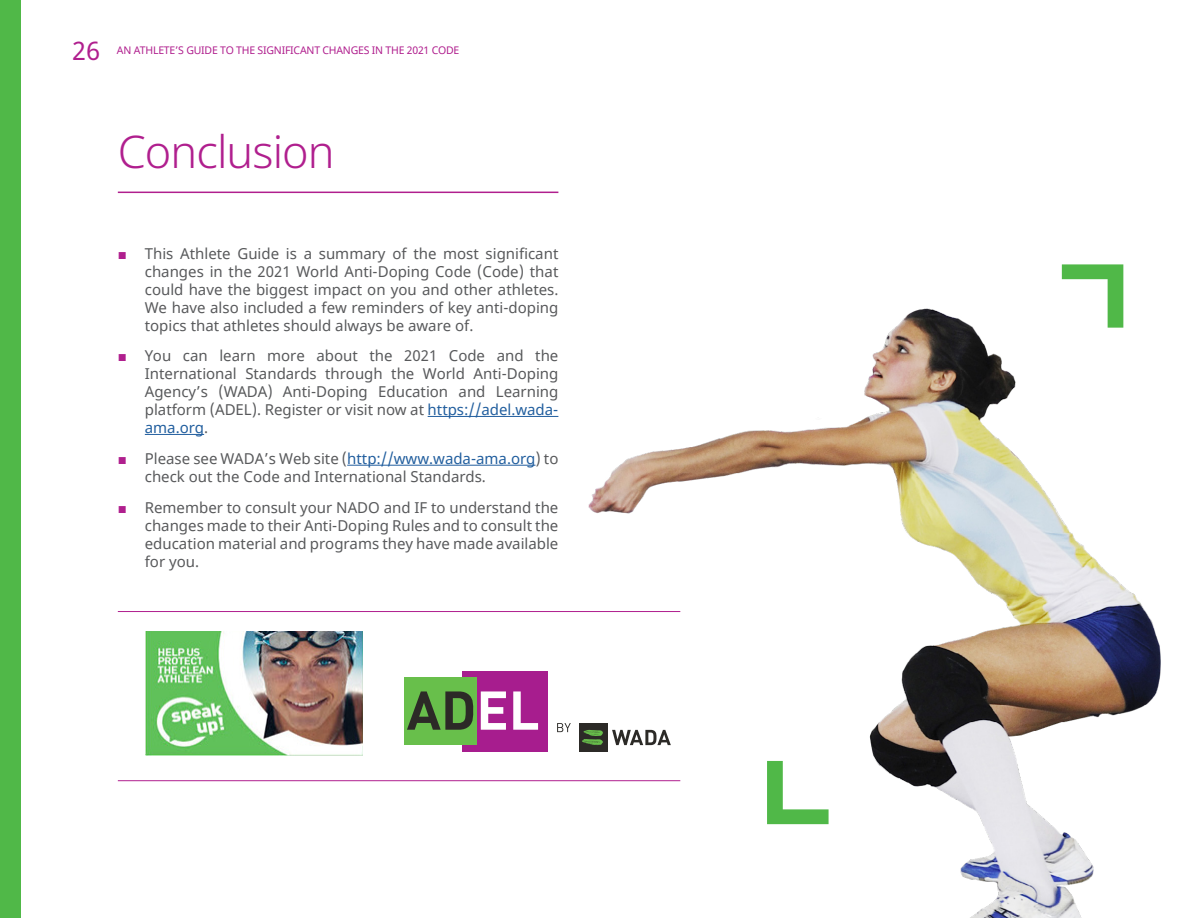
<style>
.page{position:relative;width:1188px;height:918px;background:#fff}
.page>*{position:absolute;margin:0;border:0;box-sizing:border-box;transform-origin:0 0}
.t1{font:300 45px "Noto Sans";letter-spacing:-.02em;color:#b01f8e}
.t2{font:25.5px "Noto Sans";color:#b01f8e}
.t3{font:15px/18px "Noto Sans";color:#58595b;text-align:justify}
.t4{font:10.5px "Noto Sans";letter-spacing:-.02em;color:#b01f8e}
.s1{font-family:"Arial";color:#b01f8e}
.s2{color:#215e9e}
</style>
<div class="page">
<div style="left:0;top:0;width:21px;height:918px;background:#50b848"></div>
<hr style="left:428px;top:416px;width:130px;height:1px;background:#215e9e">
<hr style="left:145px;top:434px;width:59px;height:1px;background:#215e9e">
<hr style="left:347px;top:465px;width:189px;height:1px;background:#215e9e">
<img style="left:145px;top:631px;width:218px;height:124px">
<hr style="left:118px;top:192px;width:440px;height:1px;background:#b01f8e">
<div style="left:462px;top:672px;width:86px;height:80px;background:#a71d8e"></div>
<div style="left:404px;top:677px;width:73px;height:68px;background:#68bf4b"></div>
<svg style="left:407px;top:691px;width:67px;height:39px"></svg>
<svg style="left:481px;top:691px;width:25px;height:39px"></svg>
<svg style="left:513px;top:691px;width:25px;height:39px"></svg>
<img style="left:555px;top:286px;width:606px;height:632px">
<svg style="left:1062px;top:264px;width:61px;height:64px"></svg>
<svg style="left:767px;top:761px;width:62px;height:63px"></svg>
<hr style="left:118px;top:611px;width:562px;height:1px;background:#b01f8e">
<hr style="left:118px;top:780px;width:562px;height:1px;background:#b01f8e">
<h2 class="t2" style="left:72px;top:33px;width:30px">26</h2>
<p class="t4" style="left:117px;top:43px;width:344px">AN ATHLETE’S GUIDE TO THE SIGNIFICANT CHANGES IN THE 2021 CODE</p>
<h1 class="t1" style="left:118px;top:120px;width:218px">Conclusion</h1>
<p class="t3" style="left:145px;top:245px;width:415px;text-indent:-27px"><span class="s1">■</span> This Athlete Guide is a summary of the most significant changes in the 2021 World Anti-Doping Code (Code) that could have the biggest impact on you and other athletes.<br>We have also included a few reminders of key anti-doping topics that athletes should always be aware of.</p>
<p class="t3" style="left:145px;top:347px;width:415px;text-indent:-27px"><span class="s1">■</span> You can learn more about the 2021 Code and the International Standards through the World Anti-Doping Agency’s (WADA) Anti-Doping Education and Learning platform (ADEL). Register or visit now at <span class="s2">https://adel.wada&shy;ama.org</span>.</p>
<p class="t3" style="left:145px;top:450px;width:415px;text-indent:-27px"><span class="s1">■</span> Please see WADA’s Web site (<span class="s2">http://www.wada-ama.org</span>) to check out the Code and International Standards.</p>
<p class="t3" style="left:145px;top:499px;width:415px;text-indent:-27px"><span class="s1">■</span> Remember to consult your NADO and IF to understand the changes made to their Anti-Doping Rules and to consult the education material and programs they have made available for you.</p>
</div>
